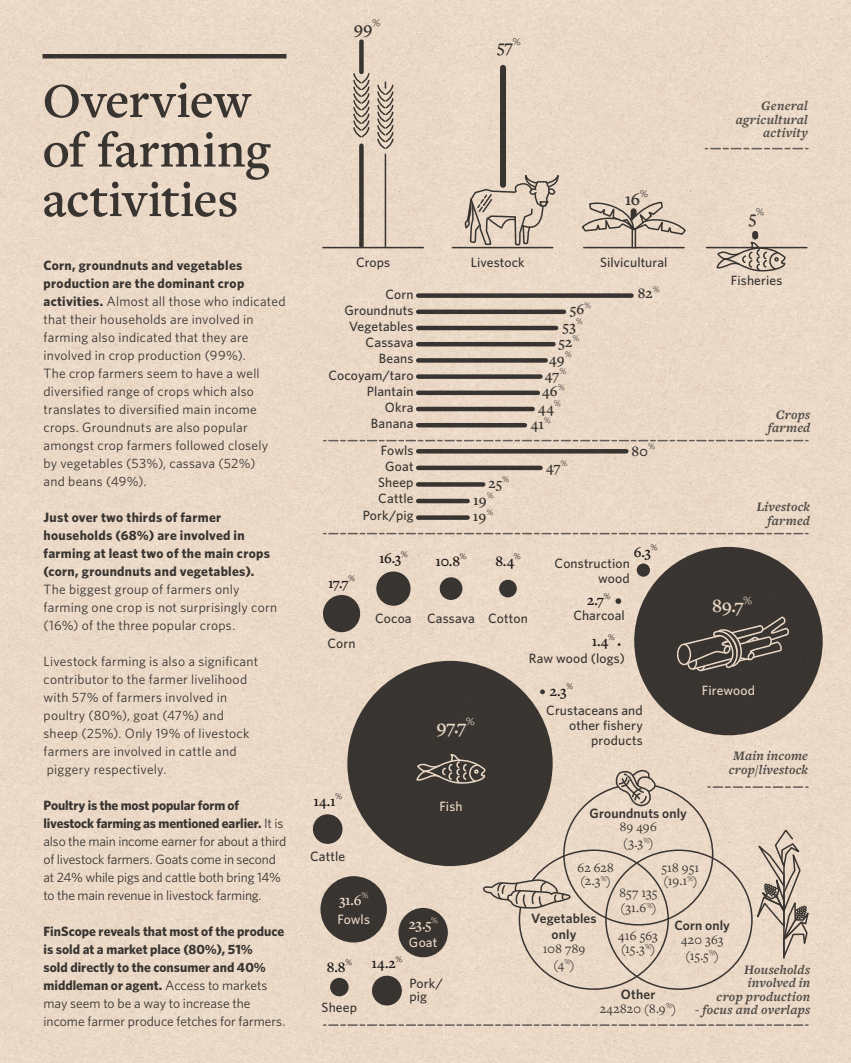
<style>
.page{position:relative;width:851px;height:1063px;background:#fff}
.page>*{position:absolute;margin:0;border:0;box-sizing:border-box;transform-origin:0 0}
.t1{font:600 51px/49.5px "Freight Text Pro";color:#3e3e3f}
.t2{font:600 19.5px "Freight Text Pro";color:#fff}
.t3{font:600 18px "Freight Text Pro";color:#3e3e3f}
.t4{font:600 15px "Freight Text Pro";letter-spacing:-.035em;color:#231f20}
.t5{font:600 15px/16.4px "Freight Text Pro";letter-spacing:.01em;color:#3e3e3f}
.t6{font:600 15px "Freight Text Pro";color:#fff}
.t7{font:13.5px/18px "Whitney HTF";letter-spacing:.015em;color:#3e3e3f}
.t8{font:700 13.5px/18px "Whitney HTF";letter-spacing:.005em;color:#3e3e3f}
.t9{font:500 13.5px/16.2px "Whitney";letter-spacing:.01em;color:#3e3e3f;text-align:right}
.t10{font:13.5px/18px "Whitney HTF";letter-spacing:-.01em;color:#3e3e3f}
.t11{font:italic 700 13.5px/13.5px "Freight Text Pro";letter-spacing:.015em;color:#57585a;text-align:right}
.t12{font:13.5px/16.2px "Freight Text Pro";letter-spacing:.01em;color:#3e3e3f}
.t13{font:600 13.5px/16.2px "Whitney";letter-spacing:.01em;color:#3e3e3f;text-align:center}
.t14{font:500 13.5px "Whitney";letter-spacing:.01em;color:#fff}
.s1{font-weight:700}
.s2{font-weight:400}
</style>
<div class="page">
<img style="left:0;top:0;width:850px;height:1063px">
<h1 class="t1" style="left:43px;top:74px;width:229px">Overview of farming activities</h1>
<p class="t7" style="left:44px;top:256px;width:243px"><span class="s1">Corn, groundnuts and vegetables production are the dominant crop activities.</span> Almost all those who indicated that their households are involved in farming also indicated that they are involved in crop production (99%).<br>The crop farmers seem to have a well diversified range of crops which also translates to diversified main income crops. Groundnuts are also popular amongst crop farmers followed closely<br>by vegetables (53%), cassava (52%)<br>and beans (49%).</p>
<p class="t8" style="left:44px;top:508px;width:228px">Just over two thirds of farmer households (68%) are involved in farming at least two of the main crops (corn, groundnuts and vegetables).</p>
<p class="t7" style="left:44px;top:580px;width:235px">The biggest group of farmers only farming one crop is not surprisingly corn (16%) of the three popular crops.</p>
<p class="t7" style="left:44px;top:652px;width:216px">Livestock farming is also a significant contributor to the farmer livelihood with 57% of farmers involved in poultry (80%), goat (47%) and sheep (25%). Only 19% of livestock farmers are involved in cattle and piggery respectively.</p>
<p class="t10" style="left:44px;top:796px;width:244px"><span class="s1">Poultry is the most popular form of livestock farming as mentioned earlier.</span> It is also the main income earner for about a third of livestock farmers. Goats come in second at 24% while pigs and cattle both bring 14% to the main revenue in livestock farming.</p>
<p class="t8" style="left:44px;top:922px;width:243px">FinScope reveals that most of the produce is sold at a market place (80%), 51%<br>sold directly to the consumer and 40% middleman or agent. <span class="s2">Access to markets may seem to be a way to increase the income farmer produce fetches for farmers.</span></p>
<h3 class="t3" style="left:354px;top:16px;width:28px">99<sup>%</sup></h3>
<h3 class="t3" style="left:497px;top:35px;width:25px">57<sup>%</sup></h3>
<h3 class="t3" style="left:624px;top:187px;width:25px">16<sup>%</sup></h3>
<p class="t9" style="left:356px;top:254px;width:36px">Crops</p>
<p class="t9" style="left:470px;top:254px;width:55px">Livestock</p>
<p class="t9" style="left:600px;top:254px;width:69px">Silvicultural</p>
<p class="t9" style="left:328px;top:286px;width:86px">Corn<br>Groundnuts<br>Vegetables<br>Cassava<br>Beans<br>Cocoyam/taro<br>Plantain<br>Okra<br>Banana</p>
<p class="t9" style="left:362px;top:442px;width:52px">Fowls<br>Goat<br>Sheep<br>Cattle<br>Pork/pig</p>
<p class="t5" style="left:473px;top:475px;width:38px;text-indent:16px">25<sup>%<br></sup>19<sup>%<br></sup>19<sup>%</sup></p>
<p class="t5" style="left:569px;top:301px;width:23px">56<sup>%</sup></p>
<p class="t5" style="left:562px;top:317px;width:22px">53<sup>%</sup></p>
<p class="t5" style="left:558px;top:334px;width:22px">52<sup>%</sup></p>
<p class="t5" style="left:549px;top:350px;width:24px">49<sup>%</sup></p>
<p class="t5" style="left:542px;top:383px;width:24px">46<sup>%</sup></p>
<p class="t5" style="left:538px;top:399px;width:24px">44<sup>%</sup></p>
<p class="t5" style="left:530px;top:416px;width:22px">41<sup>%</sup></p>
<p class="t5" style="left:545px;top:367px;width:23px">47<sup>%</sup></p>
<p class="t5" style="left:546px;top:459px;width:23px">47<sup>%</sup></p>
<p class="t5" style="left:637px;top:284px;width:23px">82<sup>%</sup></p>
<p class="t5" style="left:631px;top:442px;width:25px">80<sup>%</sup></p>
<p class="t4" style="left:328px;top:573px;width:29px">17.7<sup>%</sup></p>
<p class="t9" style="left:327px;top:635px;width:30px">Corn</p>
<p class="t4" style="left:633px;top:542px;width:25px">6.3<sup>%</sup></p>
<p class="t4" style="left:379px;top:548px;width:30px">16.3<sup>%</sup></p>
<p class="t4" style="left:435px;top:551px;width:32px">10.8<sup>%</sup></p>
<p class="t4" style="left:495px;top:551px;width:27px">8.4<sup>%</sup></p>
<p class="t9" style="left:554px;top:556px;width:77px;line-height:15px">Construction wood</p>
<p class="t9" style="left:573px;top:607px;width:53px">Charcoal</p>
<p class="t9" style="left:528px;top:650px;width:97px">Raw wood (logs)</p>
<p class="t4" style="left:587px;top:591px;width:25px">2.7<sup>%</sup></p>
<p class="t4" style="left:591px;top:631px;width:25px">1.4<sup>%</sup></p>
<p class="t9" style="left:375px;top:610px;width:154px">Cocoa Cassava Cotton</p>
<h2 class="t2" style="left:436px;top:714px;width:39px">97.7<sup>%</sup></h2>
<p class="t4" style="left:549px;top:681px;width:25px">2.3<sup>%</sup></p>
<p class="t9" style="left:546px;top:703px;width:98px;line-height:15px">Crustaceans and other fishery products</p>
<p class="t11" style="left:735px;top:99px;width:75px">General agricultural activity</p>
<h3 class="t3" style="left:748px;top:205px;width:16px">5<sup>%</sup></h3>
<p class="t9" style="left:730px;top:272px;width:53px">Fisheries</p>
<p class="t11" style="left:767px;top:407px;width:44px;text-align:center">Crops farmed</p>
<p class="t11" style="left:756px;top:500px;width:55px">Livestock farmed</p>
<h2 class="t2" style="left:712px;top:593px;width:41px">89.7<sup>%</sup></h2>
<p class="t14" style="left:701px;top:681px;width:55px">Firewood</p>
<p class="t11" style="left:728px;top:749px;width:81px;text-align:center">Main income crop/livestock</p>
<p class="t4" style="left:313px;top:791px;width:30px">14.1<sup>%</sup></p>
<p class="t9" style="left:310px;top:848px;width:37px">Cattle</p>
<p class="t6" style="left:339px;top:890px;width:31px">31.6<sup>%</sup></p>
<p class="t14" style="left:337px;top:911px;width:34px">Fowls</p>
<p class="t14" style="left:439px;top:798px;width:25px">Fish</p>
<p class="t6" style="left:408px;top:915px;width:30px">23.5<sup>%</sup></p>
<p class="t14" style="left:409px;top:934px;width:30px">Goat</p>
<p class="t4" style="left:327px;top:957px;width:27px">8.8<sup>%</sup></p>
<p class="t9" style="left:321px;top:999px;width:37px">Sheep</p>
<p class="t4" style="left:371px;top:954px;width:32px">14.2<sup>%</sup></p>
<p class="t9" style="left:409px;top:976px;width:36px;line-height:13.5px;text-align:left">Pork/ pig</p>
<p class="t13" style="left:589px;top:805px;width:99px">Groundnuts only</p>
<p class="t12" style="left:619px;top:818px;width:38px">89 496 (3.3<sup>%</sup>)</p>
<p class="t12" style="left:661px;top:860px;width:40px;line-height:13.5px">518 951 (19.1<sup>%</sup>)</p>
<p class="t12" style="left:577px;top:860px;width:38px;line-height:13.5px">62 628 (2.3<sup>%</sup>)</p>
<p class="t12" style="left:619px;top:885px;width:40px;line-height:15px">857 135 (31.6<sup>%</sup>)</p>
<p class="t12" style="left:618px;top:928px;width:41px;line-height:13.5px">416 563 (15.3<sup>%</sup>)</p>
<p class="t13" style="left:531px;top:910px;width:67px">Vegetables only</p>
<p class="t12" style="left:542px;top:940px;width:44px;text-align:center">108 789 (4<sup>%</sup>)</p>
<p class="t13" style="left:674px;top:917px;width:57px">Corn only</p>
<p class="t12" style="left:681px;top:931px;width:44px;text-align:center">420 363 (15.5<sup>%</sup>)</p>
<p class="t11" style="left:716px;top:962px;width:95px">Households involved in<br>crop production</p>
<p class="t11" style="left:694px;top:1003px;width:117px">- focus and overlaps</p>
<p class="t13" style="left:620px;top:986px;width:36px">Other</p>
<p class="t12" style="left:599px;top:1000px;width:78px">242820 (8.9<sup>%</sup>)</p>
</div>
